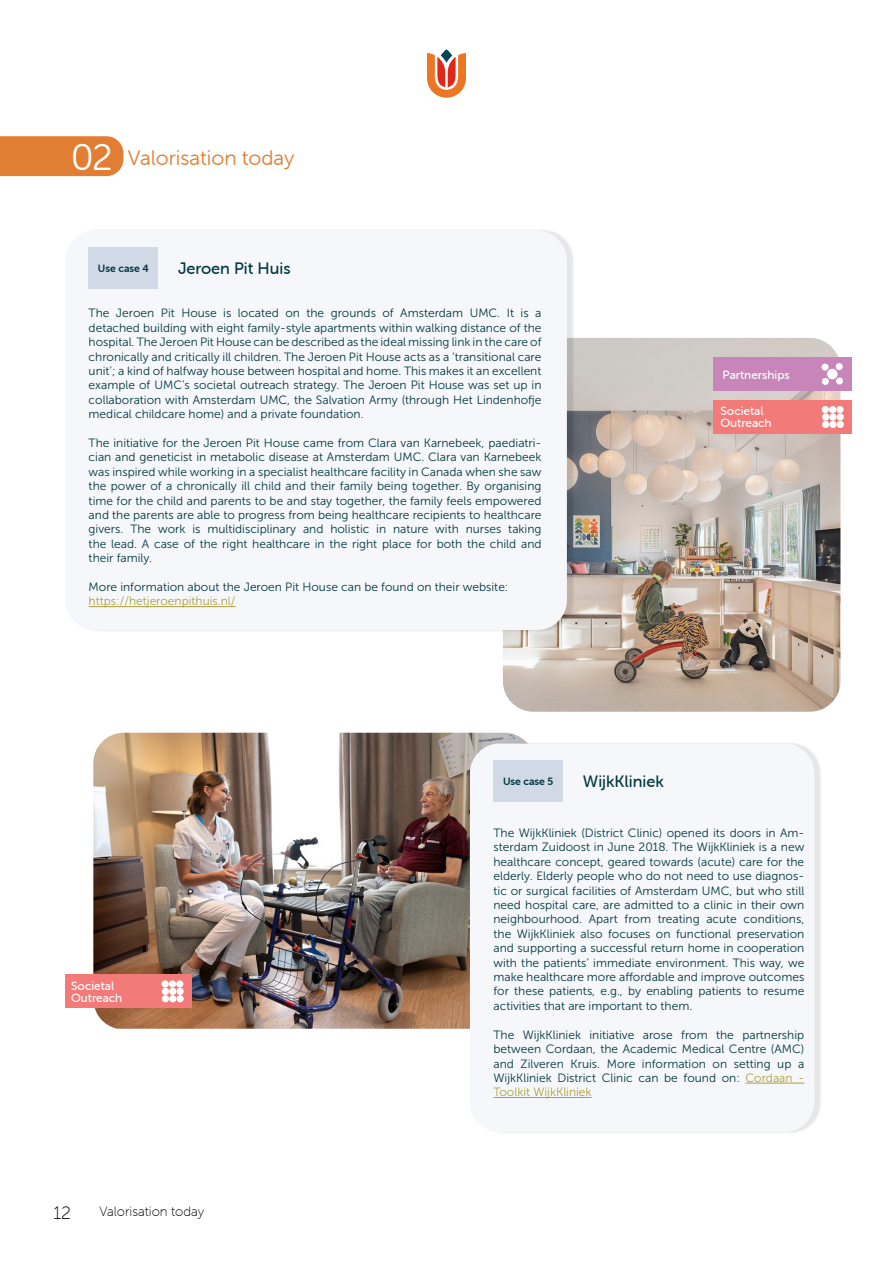
<style>
.page{position:relative;width:893px;height:1263px;background:#fff}
.page>*{position:absolute;margin:0;border:0;box-sizing:border-box;transform-origin:0 0}
.t1{font:21px "Museo Sans Rounded 300";color:#e17e34}
.t2{font:18px "Museo Sans Rounded 100";color:#000}
.t3{font:16.5px "Museo Sans Rounded 500";color:#003741}
.t4{font:13.5px "Museo Sans Rounded 100";color:#000}
.t5{font:12px/14.4px "Museo Sans 300";color:#003741;text-align:justify}
.t6{font:12px/12px "Museo Sans Rounded 500";color:#fff}
.t7{font:12px "Museo Sans 300";color:#ac9f3c}
.t8{font:10.5px "Museo Sans Rounded 700";color:#003741}
.s1{font-size:37.2px;color:#fff}
.s2{color:#ac9f3c}
</style>
<div class="page">
<svg style="left:427px;top:53px;width:39px;height:45px"></svg>
<svg style="left:441px;top:49px;width:11px;height:14px"></svg>
<img style="left:503px;top:338px;width:337px;height:374px">
<img style="left:93px;top:733px;width:433px;height:296px">
<div style="left:69px;top:229px;width:506px;height:403px;background:#000;opacity:.1"></div>
<div style="left:65px;top:230px;width:502px;height:400px;background:#f6f7fa;border-radius:30px"></div>
<div style="left:89px;top:247px;width:69px;height:42px;background:#d1d9e6"></div>
<hr style="left:89px;top:606px;width:147px;height:1px;background:#ac9f3c">
<div style="left:474px;top:742px;width:348px;height:392px;background:#000;opacity:.1"></div>
<div style="left:470px;top:743px;width:344px;height:389px;background:#f6f7fa;border-radius:30px"></div>
<div style="left:493px;top:760px;width:70px;height:41px;background:#d1d9e6"></div>
<hr style="left:746px;top:1083px;width:58px;height:1px;background:#ac9f3c">
<hr style="left:493px;top:1097px;width:99px;height:1px;background:#ac9f3c">
<div style="left:713px;top:357px;width:138px;height:34px;background:#c785ba"></div>
<div style="left:821px;top:364px;width:7px;height:7px;background:#fff;border-radius:50%"></div>
<div style="left:827px;top:369px;width:10px;height:10px;background:#fff;border-radius:50%"></div>
<div style="left:836px;top:363px;width:7px;height:7px;background:#fff;border-radius:50%"></div>
<div style="left:836px;top:377px;width:7px;height:7px;background:#fff;border-radius:50%"></div>
<div style="left:822px;top:378px;width:7px;height:7px;background:#fff;border-radius:50%"></div>
<div style="left:65px;top:974px;width:126px;height:34px;background:#f27a78"></div>
<div style="left:162px;top:980px;width:7px;height:7px;background:#fff;border-radius:50%"></div>
<div style="left:162px;top:995px;width:7px;height:7px;background:#fff;border-radius:50%"></div>
<div style="left:162px;top:988px;width:7px;height:7px;background:#fff;border-radius:50%"></div>
<div style="left:169px;top:980px;width:7px;height:7px;background:#fff;border-radius:50%"></div>
<div style="left:169px;top:995px;width:7px;height:7px;background:#fff;border-radius:50%"></div>
<div style="left:169px;top:988px;width:7px;height:7px;background:#fff;border-radius:50%"></div>
<div style="left:176px;top:980px;width:7px;height:7px;background:#fff;border-radius:50%"></div>
<div style="left:176px;top:995px;width:8px;height:7px;background:#fff;border-radius:50%"></div>
<div style="left:176px;top:988px;width:8px;height:7px;background:#fff;border-radius:50%"></div>
<div style="left:713px;top:400px;width:138px;height:34px;background:#f27a78"></div>
<div style="left:822px;top:406px;width:7px;height:7px;background:#fff;border-radius:50%"></div>
<div style="left:822px;top:421px;width:7px;height:7px;background:#fff;border-radius:50%"></div>
<div style="left:822px;top:413px;width:7px;height:8px;background:#fff;border-radius:50%"></div>
<div style="left:829px;top:406px;width:7px;height:7px;background:#fff;border-radius:50%"></div>
<div style="left:829px;top:421px;width:8px;height:7px;background:#fff;border-radius:50%"></div>
<div style="left:829px;top:413px;width:8px;height:8px;background:#fff;border-radius:50%"></div>
<div style="left:836px;top:406px;width:8px;height:7px;background:#fff;border-radius:50%"></div>
<div style="left:837px;top:421px;width:7px;height:7px;background:#fff;border-radius:50%"></div>
<div style="left:837px;top:413px;width:7px;height:8px;background:#fff;border-radius:50%"></div>
<div style="left:0;top:136px;width:123px;height:40px;background:#e17e34"></div>
<h1 class="t1" style="left:71px;top:146px;width:225px"><span class="s1">02</span> Valorisation today</h1>
<p class="t8" style="left:98px;top:262px;width:52px">Use case 4</p>
<h3 class="t3" style="left:178px;top:259px;width:114px">Jeroen Pit Huis</h3>
<p class="t5" style="left:89px;top:306px;width:454px">The Jeroen Pit House is located on the grounds of Amsterdam UMC. It is a detached building with eight family-style apartments within walking distance of the hospital. The Jeroen Pit House can be described as the ideal missing link in the care of chronically and critically ill children. The Jeroen Pit House acts as a ‘transitional care unit’; a kind of halfway house between hospital and home. This makes it an excellent example of UMC’s societal outreach strategy. The Jeroen Pit House was set up in collaboration with Amsterdam UMC, the Salvation Army (through Het Lindenhofje medical childcare home) and a private foundation.</p>
<p class="t5" style="left:89px;top:436px;width:454px">The initiative for the Jeroen Pit House came from Clara van Karnebeek, paediatri&shy;cian and geneticist in metabolic disease at Amsterdam UMC. Clara van Karnebeek was inspired while working in a specialist healthcare facility in Canada when she saw the power of a chronically ill child and their family being together. By organising time for the child and parents to be and stay together, the family feels empowered and the parents are able to progress from being healthcare recipients to healthcare givers. The work is multidisciplinary and holistic in nature with nurses taking the lead. A case of the right healthcare in the right place for both the child and their family.</p>
<p class="t5" style="left:89px;top:580px;width:421px">More information about the Jeroen Pit House can be found on their website:</p>
<p class="t7" style="left:89px;top:595px;width:148px">https://hetjeroenpithuis.nl/</p>
<p class="t6" style="left:723px;top:368px;width:69px">Partnerships</p>
<p class="t6" style="left:720px;top:405px;width:53px">Societal<br>Outreach</p>
<p class="t6" style="left:71px;top:979px;width:53px">Societal<br>Outreach</p>
<h2 class="t2" style="left:53px;top:1203px;width:19px">12</h2>
<p class="t4" style="left:100px;top:1204px;width:106px">Valorisation today</p>
<p class="t8" style="left:503px;top:775px;width:52px">Use case 5</p>
<h3 class="t3" style="left:583px;top:772px;width:82px">WijkKliniek</h3>
<p class="t5" style="left:493px;top:826px;width:312px">The WijkKliniek (District Clinic) opened its doors in Am&shy;sterdam Zuidoost in June 2018. The WijkKliniek is a new healthcare concept, geared towards (acute) care for the elderly. Elderly people who do not need to use diagnos&shy;tic or surgical facilities of Amsterdam UMC, but who still need hospital care, are admitted to a clinic in their own neighbourhood. Apart from treating acute conditions, the WijkKliniek also focuses on functional preservation and supporting a successful return home in cooperation with the patients’ immediate environment. This way, we make healthcare more affordable and improve outcomes for these patients, e.g., by enabling patients to resume activities that are important to them.</p>
<p class="t5" style="left:493px;top:1027px;width:312px">The WijkKliniek initiative arose from the partnership between Cordaan, the Academic Medical Centre (AMC) and Zilveren Kruis. More information on setting up a WijkKliniek District Clinic can be found on: <span class="s2">Cordaan - Toolkit WijkKliniek</span></p>
</div>
